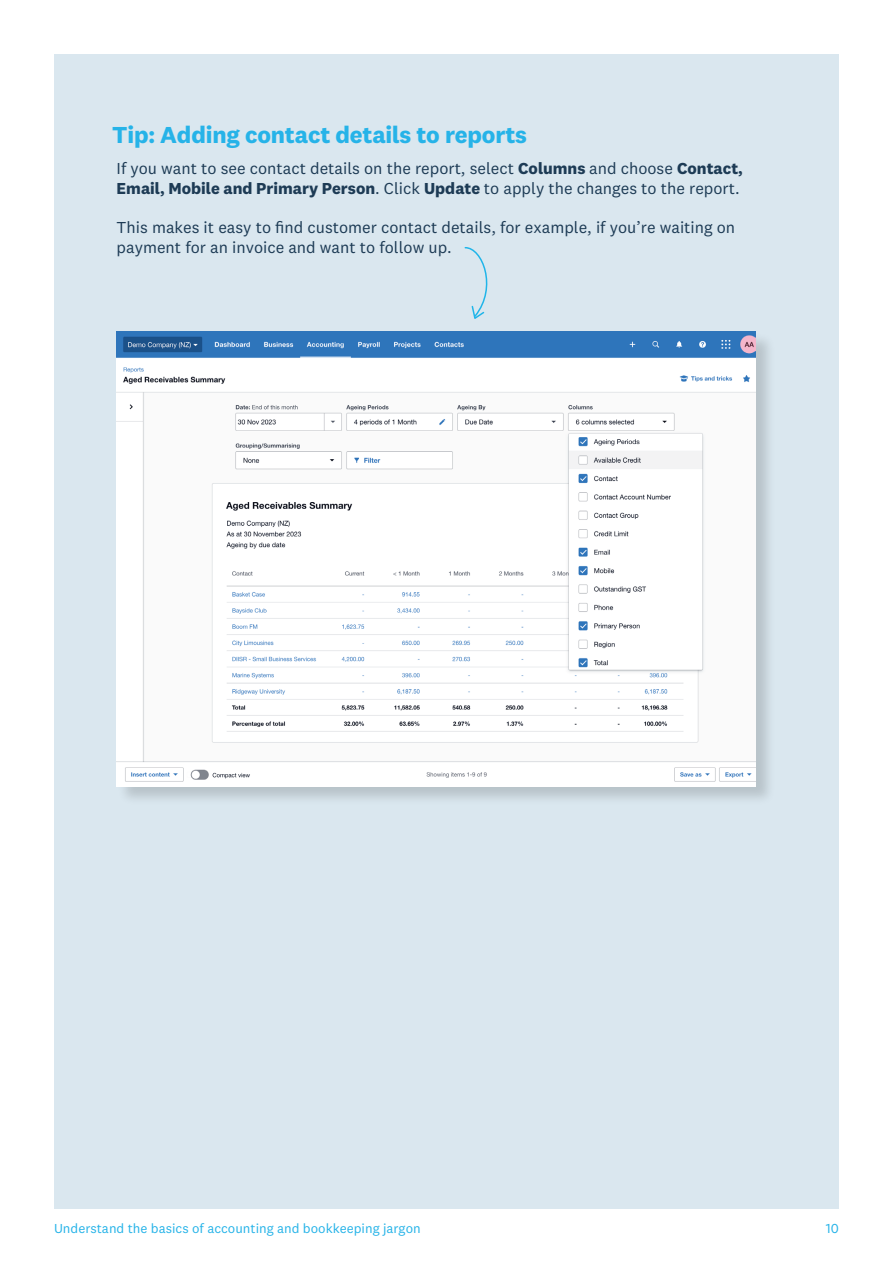
<style>
.page{position:relative;width:893px;height:1263px;background:#fff}
.page>*{position:absolute;margin:0;border:0;box-sizing:border-box;transform-origin:0 0}
.t1{font:700 24px "National 2";letter-spacing:-.005em;color:#26b3e8}
.t2{font:16.5px/19.8px "National 2";color:#1d3b55}
.t3{font:13.5px "National 2";color:#26b3e8}
.s1{font-weight:700}
</style>
<div class="page">
<div style="left:54px;top:54px;width:785px;height:1155px;background:#dae7ef"></div>
<svg style="left:464px;top:247px;width:24px;height:72px"></svg>
<img style="left:116px;top:331px;width:653px;height:468px">
<img style="left:117px;top:332px;width:638px;height:455px">
<h1 class="t1" style="left:112px;top:120px;width:416px">Tip: Adding contact details to reports</h1>
<p class="t2" style="left:117px;top:158px;width:628px">If you want to see contact details on the report, select <span class="s1">Columns</span> and choose <span class="s1">Contact,<br>Email, Mobile and Primary Person</span>. Click <span class="s1">Update</span> to apply the changes to the report.</p>
<p class="t2" style="left:117px;top:218px;width:620px">This makes it easy to find customer contact details, for example, if you’re waiting on payment for an invoice and want to follow up.</p>
<p class="t3" style="left:54px;top:1220px;width:368px">Understand the basics of accounting and bookkeeping jargon</p>
<p class="t3" style="left:826px;top:1220px;width:15px">10</p>
</div>
